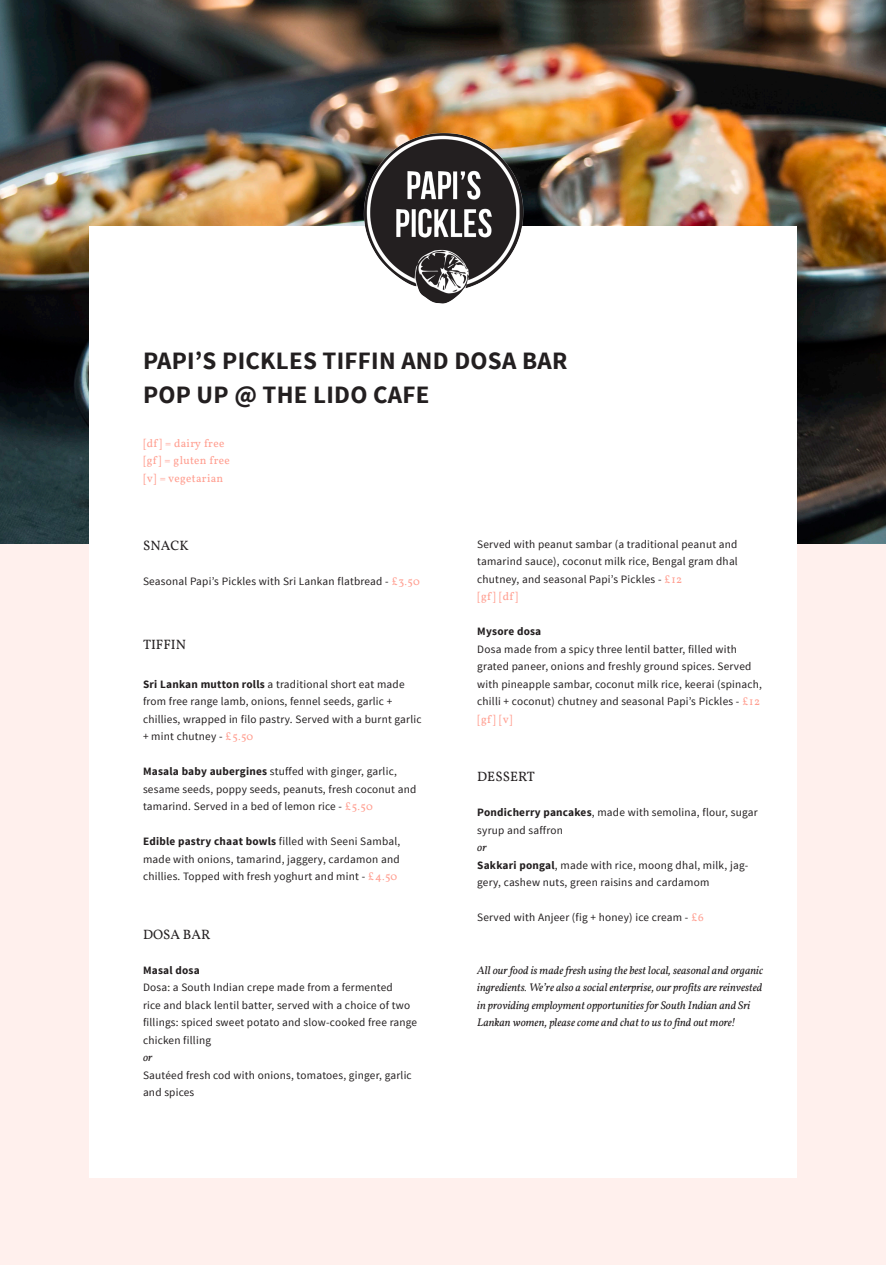
<style>
.page{position:relative;width:886px;height:1265px;background:#fff0ed}
.page>*{position:absolute;margin:0;border:0;box-sizing:border-box;transform-origin:0 0}
.t1{font:700 25px/33.8px "Source Sans Pro";letter-spacing:.01em;color:#231f20}
.t2{font:13.75px "Vollkorn";color:#231f20}
.t3{font:11.25px/17.5px "Source Sans Pro";letter-spacing:.02em;color:#231f20}
.t4{font:italic 11.25px/17.5px "Vollkorn";color:#231f20}
.t5{font:11.25px "Vollkorn";letter-spacing:.03em;color:#ff9e90}
.t6{font:700 11.25px "Source Sans Pro";letter-spacing:.02em;color:#231f20}
.s1{font-family:"Vollkorn";color:#ff9e90}
.s2{font-weight:700}
</style>
<div class="page">
<img style="left:0;top:0;width:886px;height:543px">
<div style="left:89px;top:227px;width:707px;height:951px;background:#fff"></div>
<img style="left:331px;top:123px;width:224px;height:181px">
<p class="t1" style="left:143px;top:345px;width:426px">PAPI’S PICKLES TIFFIN AND DOSA BAR<br>POP UP @ THE LIDO CAFE</p>
<p class="t5" style="left:143px;top:436px;width:83px">[df] = dairy free</p>
<p class="t5" style="left:143px;top:454px;width:88px">[gf] = gluten free</p>
<p class="t5" style="left:143px;top:471px;width:82px">[v] = vegetarian</p>
<p class="t2" style="left:143px;top:537px;width:47px">SNACK</p>
<p class="t3" style="left:143px;top:572px;width:278px">Seasonal Papi’s Pickles with Sri Lankan flatbread - <span class="s1">£3.50</span></p>
<p class="t2" style="left:143px;top:636px;width:45px">TIFFIN</p>
<p class="t3" style="left:143px;top:676px;width:280px"><span class="s2">Sri Lankan mutton rolls</span> a traditional short eat made from free range lamb, onions, fennel seeds, garlic + chillies, wrapped in filo pastry. Served with a burnt garlic + mint chutney - <span class="s1">£5.50</span></p>
<p class="t3" style="left:143px;top:763px;width:275px"><span class="s2">Masala baby aubergines</span> stuffed with ginger, garlic, sesame seeds, poppy seeds, peanuts, fresh coconut and tamarind. Served in a bed of lemon rice - <span class="s1">£5.50</span></p>
<p class="t3" style="left:143px;top:833px;width:259px;text-align:justify"><span class="s2">Edible pastry chaat bowls</span> filled with Seeni Sambal, made with onions, tamarind, jaggery, cardamon and chillies. Topped with fresh yoghurt and mint - <span class="s1">£4.50</span></p>
<p class="t2" style="left:143px;top:926px;width:69px">DOSA BAR</p>
<p class="t6" style="left:143px;top:963px;width:58px">Masal dosa</p>
<p class="t3" style="left:143px;top:979px;width:276px">Dosa: a South Indian crepe made from a fermented<br>rice and black lentil batter, served with a choice of two fillings: spiced sweet potato and slow-cooked free range chicken filling</p>
<p class="t4" style="left:143px;top:1049px;width:11px">or</p>
<p class="t3" style="left:143px;top:1067px;width:270px">Sautéed fresh cod with onions, tomatoes, ginger, garlic and spices</p>
<p class="t3" style="left:477px;top:536px;width:262px;text-align:justify">Served with peanut sambar (a traditional peanut and tamarind sauce), coconut milk rice, Bengal gram dhal chutney, and seasonal Papi’s Pickles - <span class="s1">£12</span></p>
<p class="t5" style="left:477px;top:590px;width:42px">[gf] [df]</p>
<p class="t6" style="left:477px;top:624px;width:66px">Mysore dosa</p>
<p class="t3" style="left:477px;top:641px;width:286px">Dosa made from a spicy three lentil batter, filled with grated paneer, onions and freshly ground spices. Served with pineapple sambar, coconut milk rice, keerai (spinach, chilli + coconut) chutney and seasonal Papi’s Pickles - <span class="s1">£12</span></p>
<p class="t5" style="left:477px;top:712px;width:37px">[gf] [v]</p>
<p class="t2" style="left:477px;top:769px;width:59px">DESSERT</p>
<p class="t3" style="left:477px;top:804px;width:282px"><span class="s2">Pondicherry pancakes</span>, made with semolina, flour, sugar syrup and saffron</p>
<p class="t4" style="left:477px;top:839px;width:11px">or</p>
<p class="t3" style="left:477px;top:857px;width:273px"><span class="s2">Sakkari pongal</span>, made with rice, moong dhal, milk, jag&shy;gery, cashew nuts, green raisins and cardamom</p>
<p class="t3" style="left:477px;top:909px;width:228px">Served with Anjeer (fig + honey) ice cream - <span class="s1">£6</span></p>
<p class="t4" style="left:477px;top:961px;width:287px">All our food is made fresh using the best local, seasonal and organic ingredients. We’re also a social enterprise, our profits are reinvested in providing employment opportunities for South Indian and Sri Lankan women, please come and chat to us to find out more!</p>
</div>
